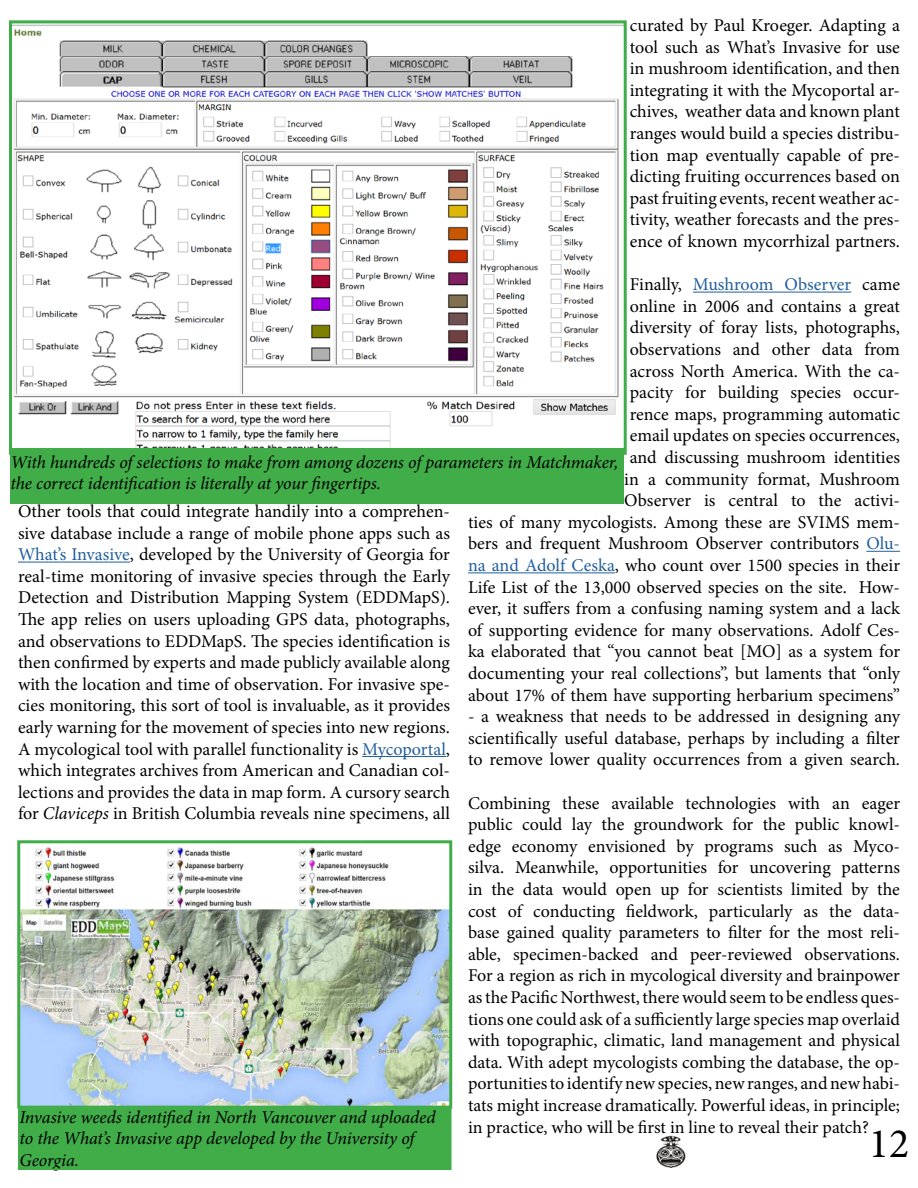
<style>
.page{position:relative;width:918px;height:1188px;background:#fff}
.page>*{position:absolute;margin:0;border:0;box-sizing:border-box;transform-origin:0 0}
.t1{font:42px "Minion Pro";color:#000}
.t2{font:18px/21.6px "Minion Pro";color:#000;text-align:justify}
.t3{font:italic 18px/21.6px "Minion Pro";letter-spacing:-.01em;color:#000}
.s1{color:#215e9e}
.s2{font-style:italic}
</style>
<div class="page">
<hr style="left:18px;top:562px;width:112px;height:1px;background:#215e9e">
<hr style="left:362px;top:756px;width:84px;height:1px;background:#215e9e">
<hr style="left:693px;top:292px;width:158px;height:1px;background:#215e9e">
<hr style="left:866px;top:551px;width:34px;height:1px;background:#215e9e">
<hr style="left:468px;top:572px;width:147px;height:1px;background:#215e9e">
<img style="left:21px;top:846px;width:427px;height:259px">
<div style="left:17px;top:840px;width:435px;height:269px;border:3px solid #41ad49"></div>
<div style="left:19px;top:1109px;width:432px;height:60px;background:#41ad49"></div>
<div style="left:18px;top:1108px;width:434px;height:62px;border:2px solid #41ad49"></div>
<img style="left:13px;top:24px;width:610px;height:424px">
<div style="left:9px;top:20px;width:618px;height:435px;border:3px solid #41ad49"></div>
<div style="left:10px;top:448px;width:614px;height:56px;background:#41ad49"></div>
<img style="left:656px;top:1136px;width:30px;height:31px">
<p class="t2" style="left:630px;top:15px;width:272px">curated by Paul Kroeger. Adapting a tool such as What’s Invasive for use in mushroom identification, and then integrating it with the Mycoportal ar&shy;chives, weather data and known plant ranges would build a species distribu&shy;tion map eventually capable of pre&shy;dicting fruiting occurrences based on past fruiting events, recent weather ac&shy;tivity, weather forecasts and the pres&shy;ence of known mycorrhizal partners.</p>
<p class="t2" style="left:468px;top:274px;width:434px;text-align:right">Finally, <span class="s1">Mushroom Observer</span> came<br>online in 2006 and contains a great<br>diversity of foray lists, photographs,<br>observations and other data from<br>across North America. With the ca-<br>pacity for building species occur-<br>rence maps, programming automatic<br>email updates on species occurrences,<br>and discussing mushroom identities<br>in a community format, Mushroom<br>Observer is central to the activi-<br>ties of many mycologists. Among these are SVIMS mem&shy;bers and frequent Mushroom Observer contributors <span class="s1">Olu&shy;na and Adolf Ceska</span>, who count over 1500 species in their Life List of the 13,000 observed species on the site. How&shy;ever, it suffers from a confusing naming system and a lack of supporting evidence for many observations. Adolf Ces&shy;ka elaborated that “you cannot beat [MO] as a system for documenting your real collections”, but laments that “only about 17% of them have supporting herbarium specimens”</p>
<p class="t2" style="left:468px;top:706px;width:434px">- a weakness that needs to be addressed in designing any scientifically useful database, perhaps by including a filter to remove lower quality occurrences from a given search.</p>
<p class="t2" style="left:468px;top:792px;width:434px">Combining these available technologies with an eager public could lay the groundwork for the public knowl&shy;edge economy envisioned by programs such as Myco&shy;silva. Meanwhile, opportunities for uncovering patterns in the data would open up for scientists limited by the cost of conducting fieldwork, particularly as the data&shy;base gained quality parameters to filter for the most reli&shy;able, specimen-backed and peer-reviewed observations.<br>For a region as rich in mycological diversity and brainpower as the Pacific Northwest, there would seem to be endless ques&shy;tions one could ask of a sufficiently large species map overlaid with topographic, climatic, land management and physical data. With adept mycologists combing the database, the op&shy;portunities to identify new species, new ranges, and new habi&shy;tats might increase dramatically. Powerful ideas, in principle; in practice, who will be first in line to reveal their patch?</p>
<p class="t3" style="left:10px;top:451px;width:609px">With hundreds of selections to make from among dozens of parameters in Matchmaker, the correct identification is literally at your fingertips.</p>
<p class="t2" style="left:18px;top:501px;width:434px">Other tools that could integrate handily into a comprehen&shy;sive database include a range of mobile phone apps such as <span class="s1">What’s Invasive</span>, developed by the University of Georgia for real-time monitoring of invasive species through the Early Detection and Distribution Mapping System (EDDMapS).<br>The app relies on users uploading GPS data, photographs, and observations to EDDMapS. The species identification is then confirmed by experts and made publicly available along with the location and time of observation. For invasive spe&shy;cies monitoring, this sort of tool is invaluable, as it provides early warning for the movement of species into new regions.<br>A mycological tool with parallel functionality is <span class="s1">Mycoportal</span>, which integrates archives from American and Canadian col&shy;lections and provides the data in map form. A cursory search for <span class="s2">Claviceps</span> in British Columbia reveals nine specimens, all</p>
<p class="t3" style="left:20px;top:1106px;width:418px">Invasive weeds identified in North Vancouver and uploaded to the What’s Invasive app developed by the University of<br>Georgia.</p>
<h1 class="t1" style="left:869px;top:1116px;width:42px">12</h1>
</div>
